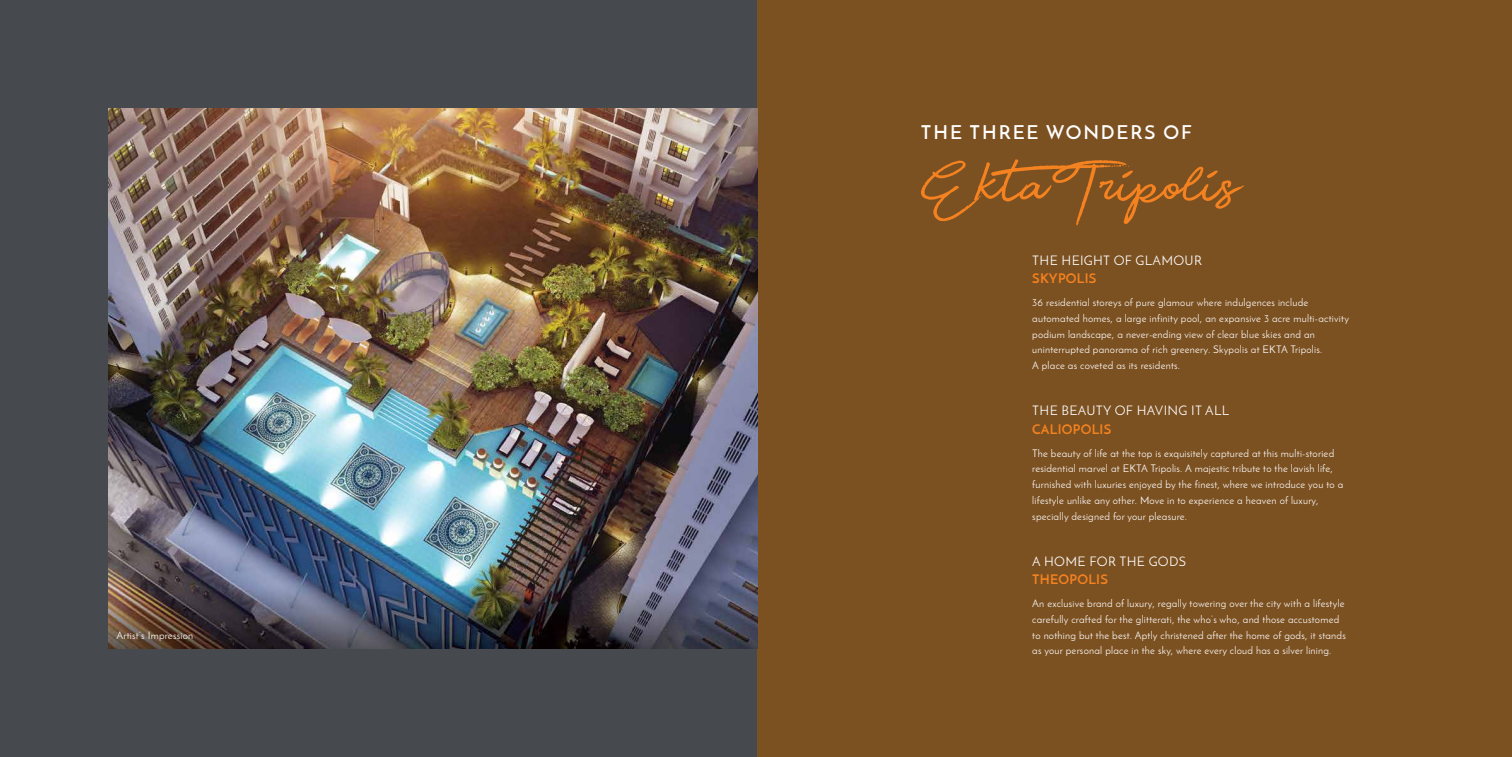
<style>
.page{position:relative;width:1512px;height:757px;background:#fff}
.page>*{position:absolute;margin:0;border:0;box-sizing:border-box;transform-origin:0 0}
.t1{font:84.79px "Beauty";color:#f58220}
.t2{font:600 19.25px "Josefin Sans";letter-spacing:.1em;color:#fff}
.t3{font:13.12px/18.4px "Josefin Sans";letter-spacing:.02em;color:#fff}
.t4{font:10.5px/15.8px "Josefin Sans";letter-spacing:.02em;color:#fff}
.s1{font-weight:700;color:#f58220}
</style>
<div class="page">
<div style="left:757px;top:0;width:755px;height:757px;background:#7c5122"></div>
<div style="left:0;top:0;width:757px;height:757px;background:#464a4f"></div>
<img style="left:109px;top:109px;width:648px;height:540px">
<p class="t4" style="left:116px;top:628px;width:78px">Artist’s Impression</p>
<p class="t2" style="left:921px;top:121px;width:272px">THE THREE WONDERS OF</p>
<p class="t1" style="left:923px;top:152px;width:325px">Ekta Tripolis.</p>
<p class="t3" style="left:1032px;top:251px;width:171px">THE HEIGHT OF GLAMOUR<br><span class="s1">SKYPOLIS</span></p>
<p class="t4" style="left:1032px;top:294px;width:318px">36 residential storeys of pure glamour where indulgences include automated homes, a large infinity pool, an expansive 3 acre multi-activity podium landscape, a never-ending view of clear blue skies and an uninterrupted panorama of rich greenery. Skypolis at EKTA Tripolis.<br>A place as coveted as its residents.</p>
<p class="t3" style="left:1032px;top:402px;width:198px">THE BEAUTY OF HAVING IT ALL<br><span class="s1">CALIOPOLIS</span></p>
<p class="t4" style="left:1032px;top:445px;width:313px">The beauty of life at the top is exquisitely captured at this multi-storied residential marvel at EKTA Tripolis. A majestic tribute to the lavish life, furnished with luxuries enjoyed by the finest, where we introduce you to a lifestyle unlike any other. Move in to experience a heaven of luxury, specially designed for your pleasure.</p>
<p class="t3" style="left:1032px;top:552px;width:155px">A HOME FOR THE GODS<br><span class="s1">THEOPOLIS</span></p>
<p class="t4" style="left:1032px;top:595px;width:315px">An exclusive brand of luxury, regally towering over the city with a lifestyle carefully crafted for the glitterati, the who’s who, and those accustomed to nothing but the best. Aptly christened after the home of gods, it stands as your personal place in the sky, where every cloud has a silver lining.</p>
</div>
